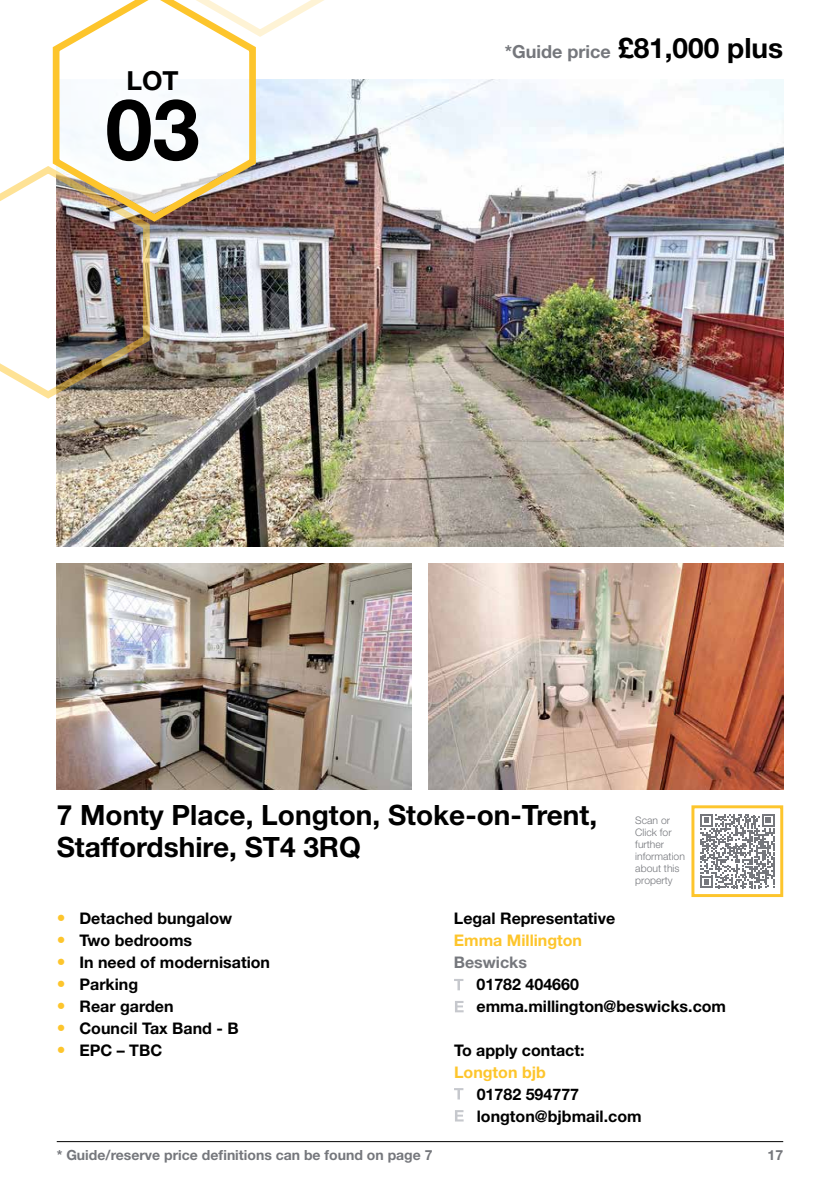
<style>
.page{position:relative;width:840px;height:1191px;background:#fff}
.page>*{position:absolute;margin:0;border:0;box-sizing:border-box;transform-origin:0 0}
.t1{font:700 84.8px "Helvetica Neue LT Std";color:#000}
.t2{font:700 28px/32px "Helvetica Neue LT Std";color:#000}
.t3{font:700 26.2px "Helvetica Neue LT Std";color:#000}
.t4{font:700 18px "Helvetica Neue LT Std";color:#75777c}
.t5{font:700 16px/22px "Helvetica Neue LT Std";color:#000}
.t6{font:700 16px "Helvetica Neue LT Std";color:#fdc52c}
.t7{font:700 16px "Helvetica Neue LT Std";color:#75777c}
.t8{font:700 14px "Helvetica Neue LT Std";color:#75777c}
.t9{font:300 10.4px/12px "Helvetica Neue LT Std";color:#75777c}
.s1{font-size:28px;color:#000}
.s2{font-family:"Helvetica Neue";font-weight:300;font-size:17.6px;color:#fdc52c}
</style>
<div class="page">
<svg style="left:455px;top:1110px;width:8px;height:11px"></svg>
<svg style="left:454px;top:1088px;width:9px;height:11px"></svg>
<svg style="left:455px;top:1001px;width:8px;height:11px"></svg>
<svg style="left:454px;top:979px;width:9px;height:11px"></svg>
<img style="left:57px;top:79px;width:725px;height:468px">
<img style="left:57px;top:564px;width:354px;height:225px">
<img style="left:428px;top:564px;width:354px;height:225px">
<hr style="left:57px;top:1141px;width:725px;height:1px;background:#000">
<svg style="left:700px;top:814px;width:74px;height:74px"></svg>
<div style="left:691px;top:805px;width:91px;height:92px;border:3px solid #fdc52c"></div>
<svg style="left:52px;top:0;width:207px;height:225px"></svg>
<img style="left:0;top:164px;width:152px;height:237px">
<svg style="left:156px;top:0;width:168px;height:39px"></svg>
<h3 class="t3" style="left:126px;top:64px;width:54px">LOT</h3>
<h1 class="t1" style="left:105px;top:77px;width:96px">03</h1>
<p class="t4" style="left:504px;top:40px;width:280px">*Guide price <span class="s1">£81,000 plus</span></p>
<h2 class="t2" style="left:57px;top:798px;width:541px">7 Monty Place, Longton, Stoke-on-Trent,<br>Staffordshire, ST4 3RQ</h2>
<p class="t9" style="left:635px;top:814px;width:51px">Scan or<br>Click for further information about this property</p>
<p class="t5" style="left:57px;top:907px;width:177px"><span class="s2">•</span> Detached bungalow</p>
<p class="t5" style="left:57px;top:929px;width:137px"><span class="s2">•</span> Two bedrooms</p>
<p class="t5" style="left:57px;top:951px;width:215px"><span class="s2">•</span> In need of modernisation</p>
<p class="t5" style="left:57px;top:973px;width:83px"><span class="s2">•</span> Parking</p>
<p class="t5" style="left:57px;top:995px;width:118px"><span class="s2">•</span> Rear garden</p>
<p class="t5" style="left:57px;top:1017px;width:183px"><span class="s2">•</span> Council Tax Band - B</p>
<p class="t5" style="left:57px;top:1039px;width:107px"><span class="s2">•</span> EPC – TBC</p>
<p class="t5" style="left:453px;top:907px;width:163px">Legal Representative</p>
<p class="t6" style="left:453px;top:930px;width:130px">Emma Millington</p>
<p class="t7" style="left:453px;top:952px;width:75px">Beswicks</p>
<p class="t5" style="left:476px;top:973px;width:251px">01782 404660 emma.millington@beswicks.com</p>
<p class="t5" style="left:454px;top:1038px;width:132px">To apply contact:</p>
<p class="t6" style="left:454px;top:1062px;width:93px">Longton bjb</p>
<p class="t5" style="left:476px;top:1082px;width:166px">01782 594777 longton@bjbmail.com</p>
<p class="t8" style="left:57px;top:1146px;width:377px">* Guide/reserve price definitions can be found on page 7</p>
<p class="t8" style="left:767px;top:1146px;width:17px">17</p>
</div>
